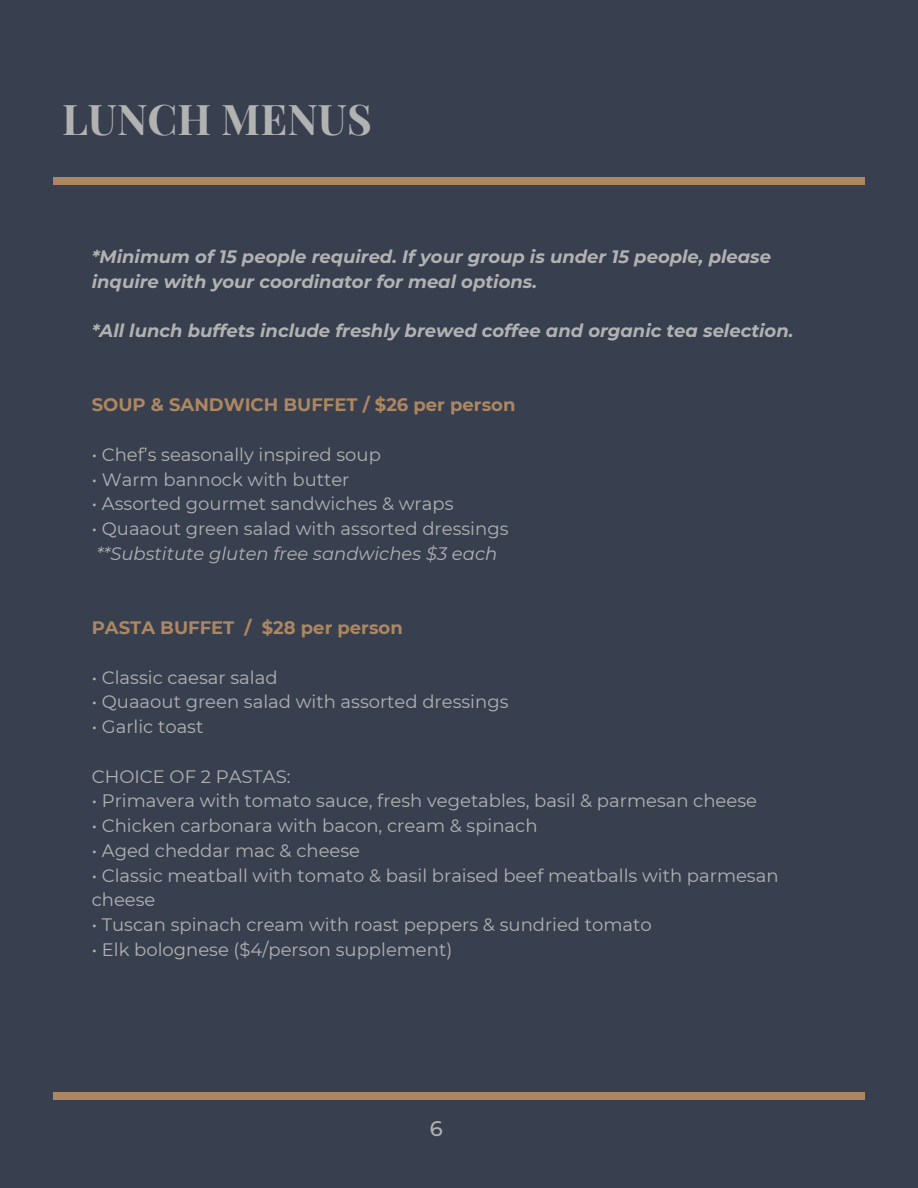
<style>
.page{position:relative;width:918px;height:1188px;background:#383f4e}
.page>*{position:absolute;margin:0;border:0;box-sizing:border-box;transform-origin:0 0}
.t1{font:700 42.3px "Playfair Display";color:#b2b2b2}
.t2{font:500 21px "Montserrat";color:#b2b2b2}
.t3{font:18px/24.8px "Montserrat";color:#b2b2b2}
.t4{font:italic 700 18px/24.8px "Montserrat";color:#b2b2b2}
.t5{font:700 18px "Montserrat";color:#ad8761}
.t6{font:italic 18px "Montserrat";color:#b2b2b2}
</style>
<div class="page">
<div style="left:54px;top:178px;width:811px;height:7px;background:#ad8761"></div>
<div style="left:54px;top:1093px;width:811px;height:7px;background:#ad8761"></div>
<p class="t1" style="left:62px;top:89px;width:311px">LUNCH MENUS</p>
<p class="t4" style="left:92px;top:244px;width:681px">*Minimum of 15 people required. If your group is under 15 people, please inquire with your coordinator for meal options.</p>
<p class="t4" style="left:92px;top:318px;width:703px">*All lunch buffets include freshly brewed coffee and organic tea selection.</p>
<p class="t5" style="left:92px;top:394px;width:425px">SOUP &amp; SANDWICH BUFFET / $26 per person</p>
<p class="t3" style="left:92px;top:442px;width:291px">• Chef’s seasonally inspired soup</p>
<p class="t3" style="left:92px;top:467px;width:259px">• Warm bannock with butter</p>
<p class="t3" style="left:92px;top:491px;width:363px">• Assorted gourmet sandwiches &amp; wraps</p>
<p class="t3" style="left:92px;top:516px;width:418px">• Quaaout green salad with assorted dressings</p>
<p class="t6" style="left:97px;top:542px;width:402px">**Substitute gluten free sandwiches $3 each</p>
<p class="t5" style="left:92px;top:617px;width:313px">PASTA BUFFET / $28 per person</p>
<p class="t3" style="left:92px;top:665px;width:187px">• Classic caesar salad</p>
<p class="t3" style="left:92px;top:689px;width:418px">• Quaaout green salad with assorted dressings</p>
<p class="t3" style="left:92px;top:714px;width:113px">• Garlic toast</p>
<p class="t3" style="left:92px;top:764px;width:200px">CHOICE OF 2 PASTAS:</p>
<p class="t3" style="left:92px;top:788px;width:667px">• Primavera with tomato sauce, fresh vegetables, basil &amp; parmesan cheese</p>
<p class="t3" style="left:92px;top:813px;width:447px">• Chicken carbonara with bacon, cream &amp; spinach</p>
<p class="t3" style="left:92px;top:838px;width:270px">• Aged cheddar mac &amp; cheese</p>
<p class="t3" style="left:92px;top:863px;width:688px">• Classic meatball with tomato &amp; basil braised beef meatballs with parmesan cheese</p>
<p class="t3" style="left:92px;top:912px;width:562px">• Tuscan spinach cream with roast peppers &amp; sundried tomato</p>
<p class="t3" style="left:92px;top:937px;width:362px">• Elk bolognese ($4/person supplement)</p>
<p class="t2" style="left:430px;top:1115px;width:14px">6</p>
</div>
